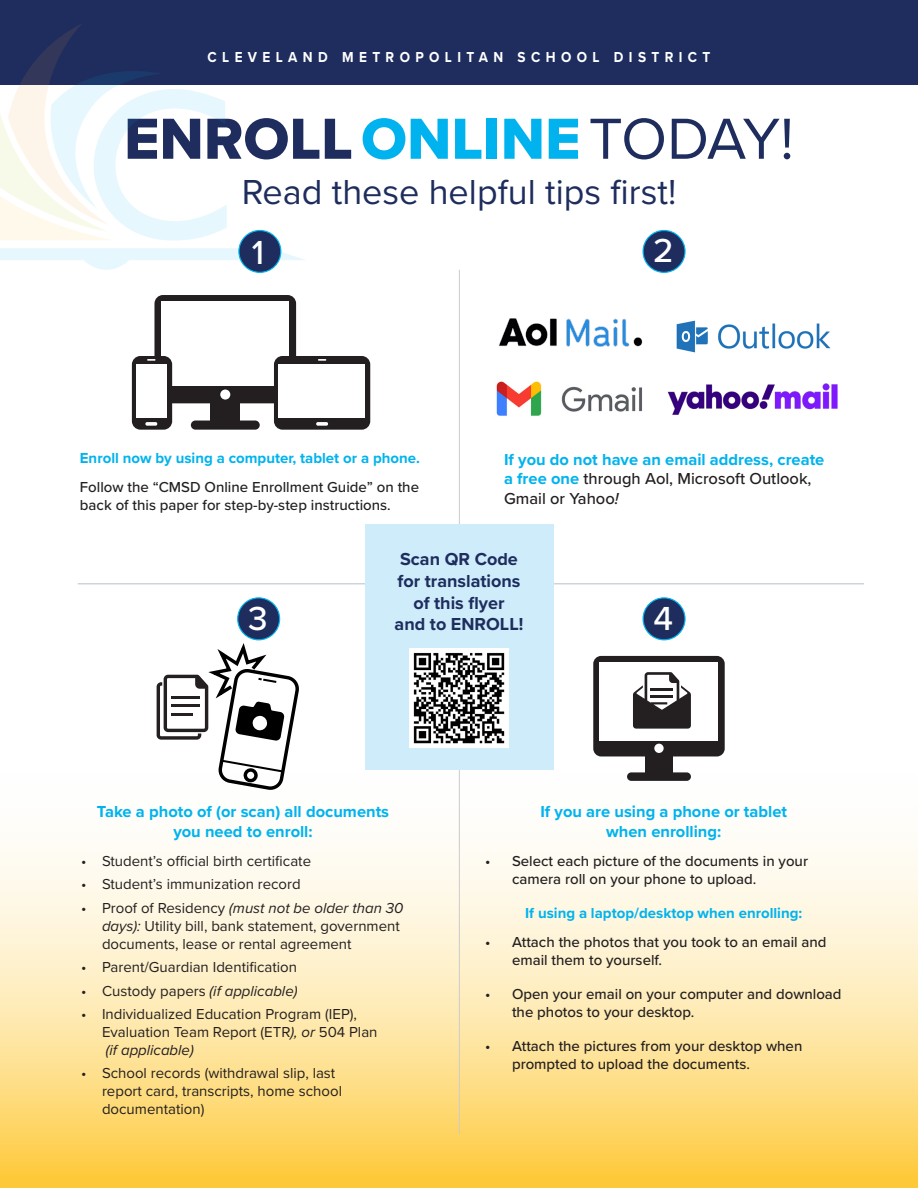
<style>
.page{position:relative;width:918px;height:1188px;background:#fff}
.page>*{position:absolute;margin:0;border:0;box-sizing:border-box;transform-origin:0 0}
.t1{font:60px "Proxima Nova Extrabld";color:#1e2d5e}
.t2{font:36px "Proxima Nova";color:#1e2d5e}
.t3{font:500 34.5px "Proxima Nova";color:#fff}
.t4{font:700 18px/21.6px "Proxima Nova";color:#1e2d5e;text-align:center}
.t5{font:700 16.5px/19.8px "Proxima Nova";color:#00b3ee;text-align:center}
.t6{font:15px/18px "Proxima Nova";color:#231f20}
.t7{font:500 15px/18px "Proxima Nova";color:#231f20}
.t8{font:700 15px "Proxima Nova";color:#00b3ee}
.t9{font:700 15px "Proxima Nova";letter-spacing:.4em;color:#fff;scale:.9 1}
.s1{color:#00b3ee}
.s2{font-family:"Proxima Nova"}
.s3{font-weight:500;color:#231f20}
.s4{font-weight:500;font-style:italic;color:#231f20}
.s5{font-style:italic}
</style>
<div class="page">
<svg style="left:0;top:751px;width:918px;height:437px"></svg>
<hr style="left:459px;top:270px;width:1px;height:864px;background:#ccc">
<hr style="left:78px;top:583px;width:786px;height:1px;background:#b6c1c7">
<div style="left:0;top:0;width:918px;height:84px;background:#1e2d5e"></div>
<svg style="left:0;top:248px;width:304px;height:22px"></svg>
<svg style="left:0;top:24px;width:227px;height:217px"></svg>
<div style="left:211px;top:378px;width:29px;height:46px;background:#231f20"></div>
<div style="left:191px;top:421px;width:69px;height:9px;background:#231f20;border-radius:5px"></div>
<div style="left:154px;top:295px;width:142px;height:108px;background:#231f20;border-radius:9px"></div>
<div style="left:161px;top:302px;width:127px;height:84px;background:#fff"></div>
<div style="left:220px;top:390px;width:10px;height:10px;background:#fff;border-radius:50%"></div>
<div style="left:274px;top:356px;width:96px;height:74px;background:#231f20;border-radius:9px"></div>
<div style="left:278px;top:364px;width:87px;height:54px;background:#fff"></div>
<svg style="left:316px;top:422px;width:12px;height:4px"></svg>
<svg style="left:318px;top:359px;width:8px;height:2px"></svg>
<div style="left:132px;top:356px;width:40px;height:74px;background:#231f20;border-radius:9px"></div>
<div style="left:136px;top:364px;width:31px;height:54px;background:#fff"></div>
<svg style="left:145px;top:422px;width:12px;height:4px"></svg>
<svg style="left:147px;top:359px;width:8px;height:2px"></svg>
<img style="left:498px;top:318px;width:145px;height:29px">
<img style="left:496px;top:381px;width:146px;height:35px">
<img style="left:676px;top:320px;width:155px;height:33px">
<img style="left:667px;top:383px;width:171px;height:32px">
<svg style="left:157px;top:638px;width:141px;height:151px"></svg>
<hr style="left:172px;top:696px;width:28px;height:3px;background:#241f21">
<hr style="left:172px;top:705px;width:28px;height:2px;background:#241f21">
<hr style="left:172px;top:713px;width:21px;height:3px;background:#241f21">
<div style="left:645px;top:733px;width:28px;height:42px;background:#231f20"></div>
<div style="left:627px;top:772px;width:64px;height:9px;background:#231f20;border-radius:4px"></div>
<div style="left:593px;top:656px;width:132px;height:100px;background:#231f20;border-radius:8px"></div>
<div style="left:599px;top:662px;width:119px;height:78px;background:#fff"></div>
<div style="left:654px;top:744px;width:10px;height:9px;background:#fff;border-radius:50%"></div>
<svg style="left:633px;top:672px;width:58px;height:57px"></svg>
<div style="left:239px;top:230px;width:42px;height:42px;background:#1e2d5e;border-radius:50%"></div>
<div style="left:238px;top:230px;width:43px;height:43px;border:1px solid #00b3ee;border-radius:50%"></div>
<div style="left:643px;top:230px;width:42px;height:42px;background:#1e2d5e;border-radius:50%"></div>
<div style="left:643px;top:230px;width:43px;height:43px;border:1px solid #00b3ee;border-radius:50%"></div>
<div style="left:238px;top:598px;width:42px;height:42px;background:#1e2d5e;border-radius:50%"></div>
<div style="left:237px;top:597px;width:43px;height:43px;border:1px solid #00b3ee;border-radius:50%"></div>
<div style="left:643px;top:598px;width:42px;height:42px;background:#1e2d5e;border-radius:50%"></div>
<div style="left:643px;top:597px;width:43px;height:43px;border:1px solid #00b3ee;border-radius:50%"></div>
<div style="left:365px;top:524px;width:189px;height:246px;background:#ceecfa"></div>
<img style="left:409px;top:649px;width:100px;height:99px">
<p class="t9" style="left:208px;top:45px;width:560px">CLEVELAND METROPOLITAN SCHOOL DISTRICT</p>
<p class="t1" style="left:124px;top:94px;width:671px">ENROLL <span class="s1">ONLINE</span><span class="s2">TODAY!</span></p>
<p class="t2" style="left:242px;top:165px;width:436px">Read these helpful tips first!</p>
<p class="t3" style="left:252px;top:226px;width:14px">1</p>
<p class="t3" style="left:653px;top:225px;width:22px">2</p>
<p class="t8" style="left:80px;top:447px;width:341px">Enroll now by using a computer, tablet or a phone.</p>
<p class="t7" style="left:80px;top:478px;width:341px">Follow the “CMSD Online Enrollment Guide” on the back of this paper for step-by-step instructions.</p>
<p class="t5" style="left:504px;top:449px;width:322px;text-align:left">If you do not have an email address, create a free one <span class="s3">through Aol, Microsoft Outlook,<br>Gmail or Yahoo</span><span class="s4">!</span></p>
<p class="t4" style="left:400px;top:548px;width:119px">Scan QR Code</p>
<p class="t4" style="left:395px;top:570px;width:130px">for translations of this flyer<br>and to ENROLL!</p>
<p class="t3" style="left:248px;top:593px;width:21px">3</p>
<p class="t3" style="left:654px;top:593px;width:21px">4</p>
<p class="t5" style="left:97px;top:802px;width:294px">Take a photo of (or scan) all documents you need to enroll:</p>
<p class="t6" style="left:81px;top:851px;width:232px">• Student’s official birth certificate</p>
<p class="t6" style="left:81px;top:875px;width:221px">• Student’s immunization record</p>
<p class="t6" style="left:102px;top:898px;width:303px;text-indent:-21px">• Proof of Residency <span class="s5">(must not be older than 30 days):</span> Utility bill, bank statement, government documents, lease or rental agreement</p>
<p class="t6" style="left:81px;top:957px;width:218px">• Parent/Guardian Identification</p>
<p class="t6" style="left:81px;top:981px;width:218px">• Custody papers <span class="s5">(if applicable)</span></p>
<p class="t6" style="left:102px;top:1004px;width:277px;text-indent:-21px">• Individualized Education Program (IEP),<br>Evaluation Team Report (ETR<span class="s5">), or</span> 504 Plan <span class="s5">(if applicable)</span></p>
<p class="t6" style="left:102px;top:1064px;width:242px;text-indent:-21px">• School records (withdrawal slip, last report card, transcripts, home school documentation)</p>
<p class="t5" style="left:540px;top:802px;width:248px">If you are using a phone or tablet when enrolling:</p>
<p class="t7" style="left:512px;top:851px;width:298px;text-indent:-27px">• Select each picture of the documents in your camera roll on your phone to upload.</p>
<p class="t8" style="left:525px;top:902px;width:279px">If using a laptop/desktop when enrolling:</p>
<p class="t7" style="left:512px;top:932px;width:316px;text-indent:-27px">• Attach the photos that you took to an email and email them to yourself.</p>
<p class="t7" style="left:512px;top:985px;width:331px;text-indent:-27px">• Open your email on your computer and download the photos to your desktop.</p>
<p class="t7" style="left:512px;top:1037px;width:292px;text-indent:-27px">• Attach the pictures from your desktop when prompted to upload the documents.</p>
</div>
